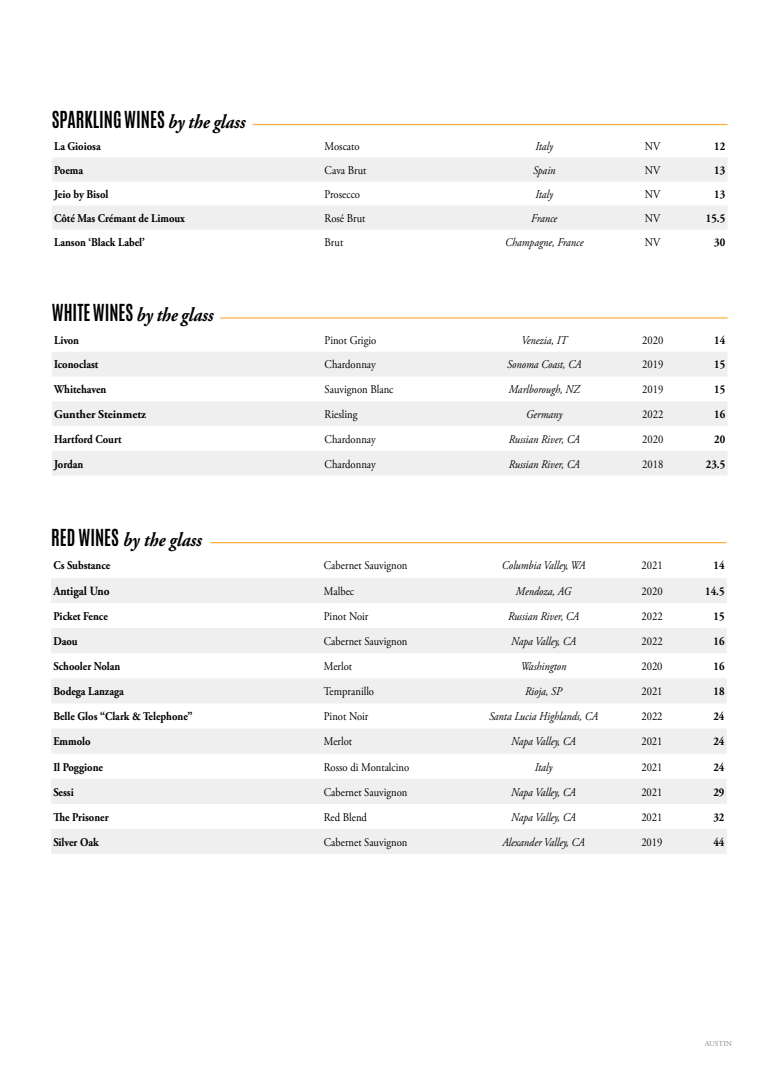
<style>
.page{position:relative;width:777px;height:1092px;background:#fff}
.page>*{position:absolute;margin:0;border:0;box-sizing:border-box;transform-origin:0 0}
.t1{font:700 19.62px "Antonio";color:#000;scale:.89 1}
.t2{font:italic 700 19.62px "Adobe Garamond Pro";color:#000;scale:.89 1}
.t3{font:700 12.5px "Adobe Garamond Pro";color:#000;scale:.9 1}
.t4{font:11.88px "Adobe Garamond Pro";color:#000;scale:.89 1}
.t5{font:700 11.88px "Adobe Garamond Pro";color:#000;scale:.89 1}
.t6{font:italic 11.88px "Adobe Garamond Pro";color:#000;scale:.89 1}
.t7{font:700 11.88px "Adobe Garamond Pro";color:#000}
.t8{font:7.5px "Adobe Garamond Pro";color:#808285}
.s1{font-family:"Adobe Garamond Pro";font-style:italic}
.s2{font-family:"Antonio";font-style:normal}
</style>
<div class="page">
<hr style="left:210px;top:542px;width:516px;height:1px;background:#fbb042">
<svg style="left:51px;top:578px;width:675px;height:275px;fill:#efeff0"></svg>
<hr style="left:220px;top:317px;width:507px;height:1px;background:#fbb042">
<svg style="left:52px;top:352px;width:675px;height:123px;fill:#efeff0"></svg>
<hr style="left:252px;top:124px;width:475px;height:1px;background:#fbb042">
<svg style="left:52px;top:158px;width:675px;height:71px;fill:#efeff0"></svg>
<h1 class="t1" style="left:52px;top:105px;width:219px">SPARKLING WINES <span class="s1">by the glass</span></h1>
<p class="t5" style="left:54px;top:139px;width:54px">La Gioiosa</p>
<p class="t4" style="left:324px;top:139px;width:41px">Moscato</p>
<p class="t6" style="left:535px;top:139px;width:21px">Italy</p>
<p class="t4" style="left:644px;top:139px;width:19px">NV</p>
<p class="t5" style="left:714px;top:139px;width:14px">12</p>
<p class="t5" style="left:54px;top:163px;width:34px">Poema</p>
<p class="t4" style="left:324px;top:163px;width:48px">Cava Brut</p>
<p class="t6" style="left:532px;top:163px;width:27px">Spain</p>
<p class="t4" style="left:644px;top:163px;width:19px">NV</p>
<p class="t5" style="left:714px;top:163px;width:14px">13</p>
<p class="t5" style="left:54px;top:187px;width:63px">Jeio by Bisol</p>
<p class="t4" style="left:324px;top:187px;width:41px">Prosecco</p>
<p class="t6" style="left:535px;top:187px;width:21px">Italy</p>
<p class="t4" style="left:644px;top:187px;width:19px">NV</p>
<p class="t5" style="left:714px;top:187px;width:14px">13</p>
<p class="t5" style="left:54px;top:211px;width:149px">Côté Mas Crémant de Limoux</p>
<p class="t4" style="left:324px;top:211px;width:47px">Rosé Brut</p>
<p class="t6" style="left:531px;top:211px;width:31px">France</p>
<p class="t4" style="left:644px;top:211px;width:19px">NV</p>
<p class="t5" style="left:705px;top:211px;width:23px">15.5</p>
<p class="t5" style="left:54px;top:235px;width:103px">Lanson ‘Black Label’</p>
<p class="t4" style="left:324px;top:235px;width:22px">Brut</p>
<p class="t6" style="left:505px;top:235px;width:89px">Champagne, France</p>
<p class="t4" style="left:644px;top:235px;width:19px">NV</p>
<p class="t5" style="left:714px;top:235px;width:14px">30</p>
<h1 class="t1" style="left:52px;top:298px;width:183px">WHITE WINES <span class="s1">by the glass</span></h1>
<p class="t5" style="left:54px;top:333px;width:30px">Livon</p>
<p class="t4" style="left:324px;top:333px;width:60px">Pinot Grigio</p>
<p class="t6" style="left:521px;top:333px;width:53px">Venezia, IT</p>
<p class="t4" style="left:642px;top:333px;width:25px">2020</p>
<p class="t5" style="left:714px;top:333px;width:14px">14</p>
<p class="t5" style="left:54px;top:357px;width:51px">Iconoclast</p>
<p class="t4" style="left:324px;top:357px;width:59px">Chardonnay</p>
<p class="t6" style="left:507px;top:357px;width:85px">Sonoma Coast, CA</p>
<p class="t4" style="left:641px;top:357px;width:25px">2019</p>
<p class="t5" style="left:714px;top:357px;width:14px">15</p>
<p class="t5" style="left:54px;top:382px;width:60px">Whitehaven</p>
<p class="t4" style="left:324px;top:382px;width:79px">Sauvignon Blanc</p>
<p class="t6" style="left:508px;top:382px;width:81px">Marlborough, NZ</p>
<p class="t4" style="left:641px;top:382px;width:25px">2019</p>
<p class="t5" style="left:714px;top:382px;width:14px">15</p>
<p class="t7" style="left:54px;top:407px;width:93px">Gunther Steinmetz</p>
<p class="t4" style="left:324px;top:407px;width:38px">Riesling</p>
<p class="t6" style="left:526px;top:407px;width:42px">Germany</p>
<p class="t4" style="left:642px;top:407px;width:25px">2022</p>
<p class="t5" style="left:714px;top:407px;width:14px">16</p>
<p class="t5" style="left:54px;top:432px;width:77px">Hartford Court</p>
<p class="t4" style="left:324px;top:432px;width:59px">Chardonnay</p>
<p class="t6" style="left:508px;top:432px;width:81px">Russian River, CA</p>
<p class="t4" style="left:642px;top:432px;width:25px">2020</p>
<p class="t5" style="left:714px;top:432px;width:14px">20</p>
<p class="t5" style="left:54px;top:457px;width:34px">Jordan</p>
<p class="t4" style="left:324px;top:456px;width:59px">Chardonnay</p>
<p class="t6" style="left:508px;top:456px;width:81px">Russian River, CA</p>
<p class="t4" style="left:642px;top:456px;width:25px">2018</p>
<p class="t5" style="left:705px;top:457px;width:23px">23.5</p>
<h1 class="t2" style="left:51px;top:528px;width:171px"><span class="s2">RED WINES</span> by the glass</h1>
<p class="t5" style="left:53px;top:558px;width:65px">Cs Substance</p>
<p class="t4" style="left:324px;top:558px;width:95px">Cabernet Sauvignon</p>
<p class="t6" style="left:501px;top:558px;width:95px">Columbia Valley, WA</p>
<p class="t4" style="left:641px;top:558px;width:25px">2021</p>
<p class="t5" style="left:713px;top:558px;width:14px">14</p>
<p class="t3" style="left:53px;top:584px;width:64px">Antigal Uno</p>
<p class="t4" style="left:324px;top:584px;width:35px">Malbec</p>
<p class="t6" style="left:515px;top:584px;width:64px">Mendoza, AG</p>
<p class="t4" style="left:641px;top:584px;width:25px">2020</p>
<p class="t5" style="left:705px;top:584px;width:23px">14.5</p>
<p class="t5" style="left:53px;top:609px;width:63px">Picket Fence</p>
<p class="t4" style="left:324px;top:609px;width:51px">Pinot Noir</p>
<p class="t6" style="left:508px;top:609px;width:81px">Russian River, CA</p>
<p class="t4" style="left:641px;top:609px;width:25px">2022</p>
<p class="t5" style="left:713px;top:609px;width:14px">15</p>
<p class="t5" style="left:53px;top:634px;width:29px">Daou</p>
<p class="t4" style="left:324px;top:634px;width:95px">Cabernet Sauvignon</p>
<p class="t6" style="left:511px;top:634px;width:74px">Napa Valley, CA</p>
<p class="t4" style="left:641px;top:634px;width:25px">2022</p>
<p class="t5" style="left:713px;top:634px;width:14px">16</p>
<p class="t5" style="left:53px;top:659px;width:77px">Schooler Nolan</p>
<p class="t4" style="left:324px;top:659px;width:33px">Merlot</p>
<p class="t6" style="left:520px;top:659px;width:53px">Washington</p>
<p class="t4" style="left:641px;top:659px;width:25px">2020</p>
<p class="t5" style="left:713px;top:659px;width:14px">16</p>
<p class="t5" style="left:53px;top:684px;width:81px">Bodega Lanzaga</p>
<p class="t4" style="left:324px;top:684px;width:58px">Tempranillo</p>
<p class="t6" style="left:525px;top:684px;width:43px">Rioja, SP</p>
<p class="t4" style="left:641px;top:684px;width:25px">2021</p>
<p class="t5" style="left:713px;top:684px;width:14px">18</p>
<p class="t5" style="left:53px;top:709px;width:158px">Belle Glos “Clark &amp; Telephone”</p>
<p class="t4" style="left:324px;top:709px;width:51px">Pinot Noir</p>
<p class="t6" style="left:489px;top:709px;width:124px">Santa Lucia Highlands, CA</p>
<p class="t4" style="left:641px;top:709px;width:25px">2022</p>
<p class="t5" style="left:713px;top:709px;width:14px">24</p>
<p class="t5" style="left:53px;top:734px;width:43px">Emmolo</p>
<p class="t4" style="left:324px;top:734px;width:33px">Merlot</p>
<p class="t6" style="left:511px;top:734px;width:74px">Napa Valley, CA</p>
<p class="t4" style="left:641px;top:734px;width:25px">2021</p>
<p class="t5" style="left:713px;top:734px;width:14px">24</p>
<p class="t5" style="left:53px;top:759px;width:57px">Il Poggione</p>
<p class="t4" style="left:324px;top:759px;width:97px">Rosso di Montalcino</p>
<p class="t6" style="left:534px;top:759px;width:21px">Italy</p>
<p class="t4" style="left:641px;top:759px;width:25px">2021</p>
<p class="t5" style="left:713px;top:759px;width:14px">24</p>
<p class="t5" style="left:53px;top:784px;width:24px">Sessi</p>
<p class="t4" style="left:324px;top:784px;width:95px">Cabernet Sauvignon</p>
<p class="t6" style="left:511px;top:784px;width:74px">Napa Valley, CA</p>
<p class="t4" style="left:641px;top:784px;width:25px">2021</p>
<p class="t5" style="left:713px;top:784px;width:14px">29</p>
<p class="t5" style="left:53px;top:809px;width:64px">The Prisoner</p>
<p class="t4" style="left:324px;top:809px;width:50px">Red Blend</p>
<p class="t6" style="left:511px;top:809px;width:74px">Napa Valley, CA</p>
<p class="t4" style="left:641px;top:809px;width:25px">2021</p>
<p class="t5" style="left:713px;top:809px;width:14px">32</p>
<p class="t5" style="left:53px;top:835px;width:52px">Silver Oak</p>
<p class="t4" style="left:324px;top:834px;width:95px">Cabernet Sauvignon</p>
<p class="t6" style="left:502px;top:834px;width:94px">Alexander Valley, CA</p>
<p class="t4" style="left:641px;top:834px;width:25px">2019</p>
<p class="t5" style="left:713px;top:835px;width:14px">44</p>
<p class="t8" style="left:704px;top:1038px;width:29px">AUSTIN</p>
</div>
